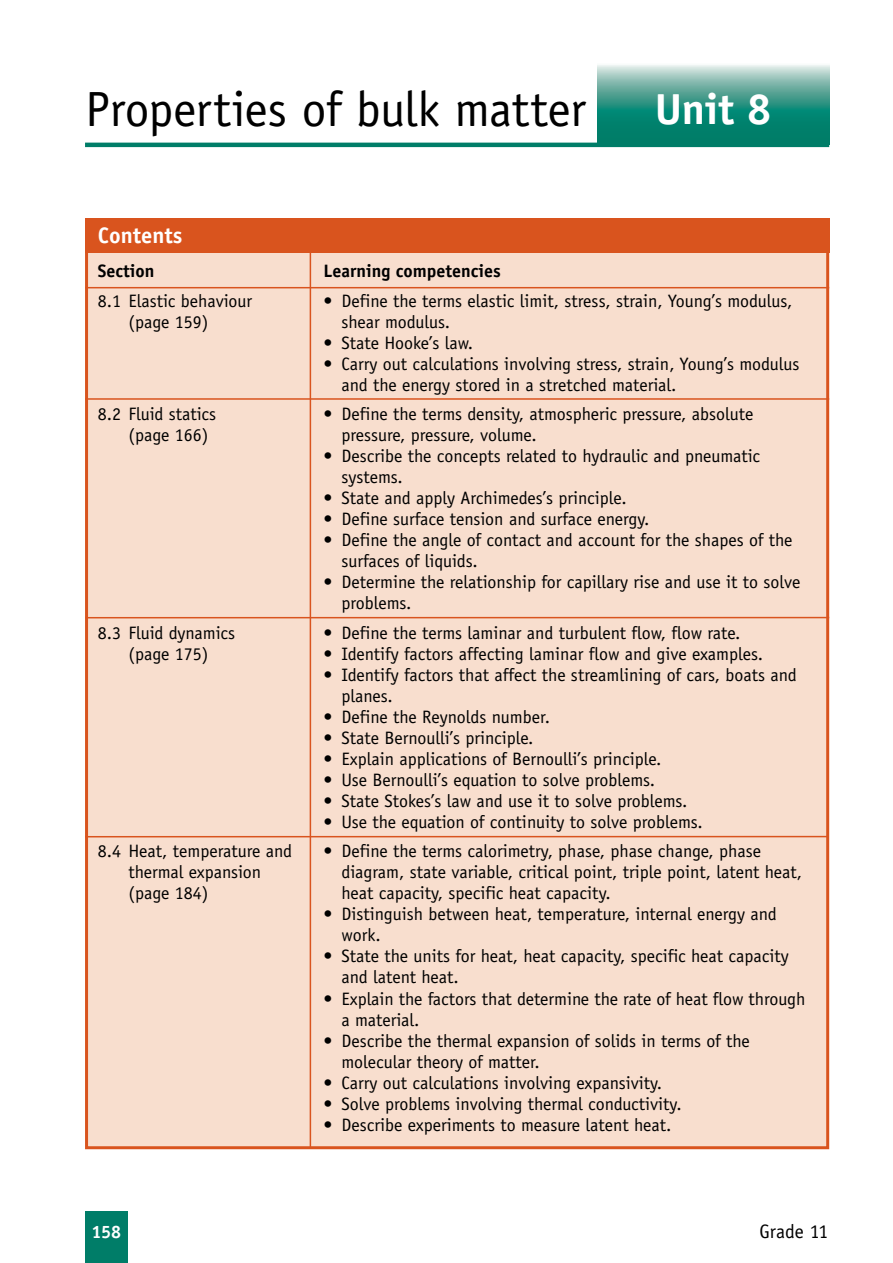
<style>
.page{position:relative;width:893px;height:1263px;background:#fff}
.page>*{position:absolute;margin:0;border:0;box-sizing:border-box;transform-origin:0 0}
.t1{font:49.5px "Officina Sans Std";letter-spacing:-.01em;color:#000}
.t2{font:700 43.5px "Officina Sans Std";color:#fff}
.t3{font:700 22.5px "Officina Sans Std";color:#fff}
.t4{font:19.5px "Officina Sans Std";letter-spacing:-.005em;color:#000}
.t5{font:18px/21px "Officina Sans Std";color:#000}
.t6{font:700 18px "Officina Sans Std";color:#000}
.t7{font:700 18px "Officina Sans Std";color:#fff}
</style>
<div class="page">
<div style="left:85px;top:1212px;width:43px;height:51px;background:#007d68"></div>
<hr style="left:85px;top:143px;width:744px;height:4px;background:#007d68">
<svg style="left:597px;top:65px;width:232px;height:78px;background:#429e8e"></svg>
<div style="left:85px;top:250px;width:744px;height:899px;background:#f8dece;border:3px solid #d9541e"></div>
<div style="left:85px;top:218px;width:744px;height:35px;background:#d9541e"></div>
<hr style="left:85px;top:287px;width:744px;height:1px;background:#d9541e">
<hr style="left:310px;top:249px;width:1px;height:899px;background:#d9541e">
<hr style="left:85px;top:617px;width:744px;height:1px;background:#d9541e">
<hr style="left:85px;top:836px;width:744px;height:1px;background:#d9541e">
<hr style="left:85px;top:398px;width:744px;height:2px;background:#d9541e">
<p class="t1" style="left:85px;top:80px;width:502px">Properties of bulk matter</p>
<p class="t2" style="left:655px;top:82px;width:118px">Unit 8</p>
<p class="t3" style="left:98px;top:222px;width:86px">Contents</p>
<p class="t6" style="left:98px;top:260px;width:58px">Section</p>
<p class="t6" style="left:324px;top:260px;width:179px">Learning competencies</p>
<p class="t5" style="left:98px;top:290px;width:156px">8.1 Elastic behaviour</p>
<p class="t5" style="left:324px;top:290px;width:470px">• Define the terms elastic limit, stress, strain, Young’s modulus,</p>
<p class="t5" style="left:129px;top:311px;width:81px">(page 159)</p>
<p class="t5" style="left:342px;top:311px;width:110px">shear modulus.</p>
<p class="t5" style="left:324px;top:332px;width:151px">• State Hooke’s law.</p>
<p class="t5" style="left:342px;top:353px;width:459px;text-indent:-18px">• Carry out calculations involving stress, strain, Young’s modulus and the energy stored in a stretched material.</p>
<p class="t5" style="left:98px;top:404px;width:120px">8.2 Fluid statics</p>
<p class="t5" style="left:324px;top:404px;width:431px">• Define the terms density, atmospheric pressure, absolute</p>
<p class="t5" style="left:129px;top:425px;width:81px">(page 166)</p>
<p class="t5" style="left:342px;top:425px;width:197px">pressure, pressure, volume.</p>
<p class="t5" style="left:342px;top:446px;width:420px;text-indent:-18px">• Describe the concepts related to hydraulic and pneumatic systems.</p>
<p class="t5" style="left:324px;top:488px;width:305px">• State and apply Archimedes’s principle.</p>
<p class="t5" style="left:324px;top:509px;width:327px">• Define surface tension and surface energy.</p>
<p class="t5" style="left:342px;top:530px;width:452px;text-indent:-18px">• Define the angle of contact and account for the shapes of the surfaces of liquids.</p>
<p class="t5" style="left:342px;top:572px;width:460px;text-indent:-18px">• Determine the relationship for capillary rise and use it to solve problems.</p>
<p class="t5" style="left:98px;top:622px;width:139px">8.3 Fluid dynamics</p>
<p class="t5" style="left:324px;top:622px;width:418px">• Define the terms laminar and turbulent flow, flow rate.</p>
<p class="t5" style="left:129px;top:643px;width:81px">(page 175)</p>
<p class="t5" style="left:324px;top:643px;width:441px">• Identify factors affecting laminar flow and give examples.</p>
<p class="t5" style="left:342px;top:664px;width:457px;text-indent:-18px">• Identify factors that affect the streamlining of cars, boats and planes.</p>
<p class="t5" style="left:324px;top:706px;width:228px">• Define the Reynolds number.</p>
<p class="t5" style="left:324px;top:727px;width:212px">• State Bernoulli’s principle.</p>
<p class="t5" style="left:324px;top:748px;width:339px">• Explain applications of Bernoulli’s principle.</p>
<p class="t5" style="left:324px;top:769px;width:333px">• Use Bernoulli’s equation to solve problems.</p>
<p class="t5" style="left:324px;top:790px;width:366px">• State Stokes’s law and use it to solve problems.</p>
<p class="t5" style="left:324px;top:811px;width:381px">• Use the equation of continuity to solve problems.</p>
<p class="t5" style="left:98px;top:841px;width:196px">8.4 Heat, temperature and</p>
<p class="t5" style="left:324px;top:841px;width:439px">• Define the terms calorimetry, phase, phase change, phase</p>
<p class="t5" style="left:129px;top:862px;width:134px">thermal expansion</p>
<p class="t5" style="left:342px;top:862px;width:462px">diagram, state variable, critical point, triple point, latent heat,</p>
<p class="t5" style="left:129px;top:883px;width:81px">(page 184)</p>
<p class="t5" style="left:342px;top:883px;width:271px">heat capacity, specific heat capacity.</p>
<p class="t5" style="left:342px;top:904px;width:437px;text-indent:-18px">• Distinguish between heat, temperature, internal energy and work.</p>
<p class="t5" style="left:342px;top:946px;width:449px;text-indent:-18px">• State the units for heat, heat capacity, specific heat capacity and latent heat.</p>
<p class="t5" style="left:342px;top:988px;width:465px;text-indent:-18px">• Explain the factors that determine the rate of heat flow through a material.</p>
<p class="t5" style="left:342px;top:1030px;width:410px;text-indent:-18px">• Describe the thermal expansion of solids in terms of the molecular theory of matter.</p>
<p class="t5" style="left:324px;top:1072px;width:340px">• Carry out calculations involving expansivity.</p>
<p class="t5" style="left:324px;top:1093px;width:360px">• Solve problems involving thermal conductivity.</p>
<p class="t5" style="left:324px;top:1114px;width:349px">• Describe experiments to measure latent heat.</p>
<p class="t7" style="left:92px;top:1221px;width:31px">158</p>
<p class="t4" style="left:760px;top:1220px;width:70px">Grade 11</p>
</div>
